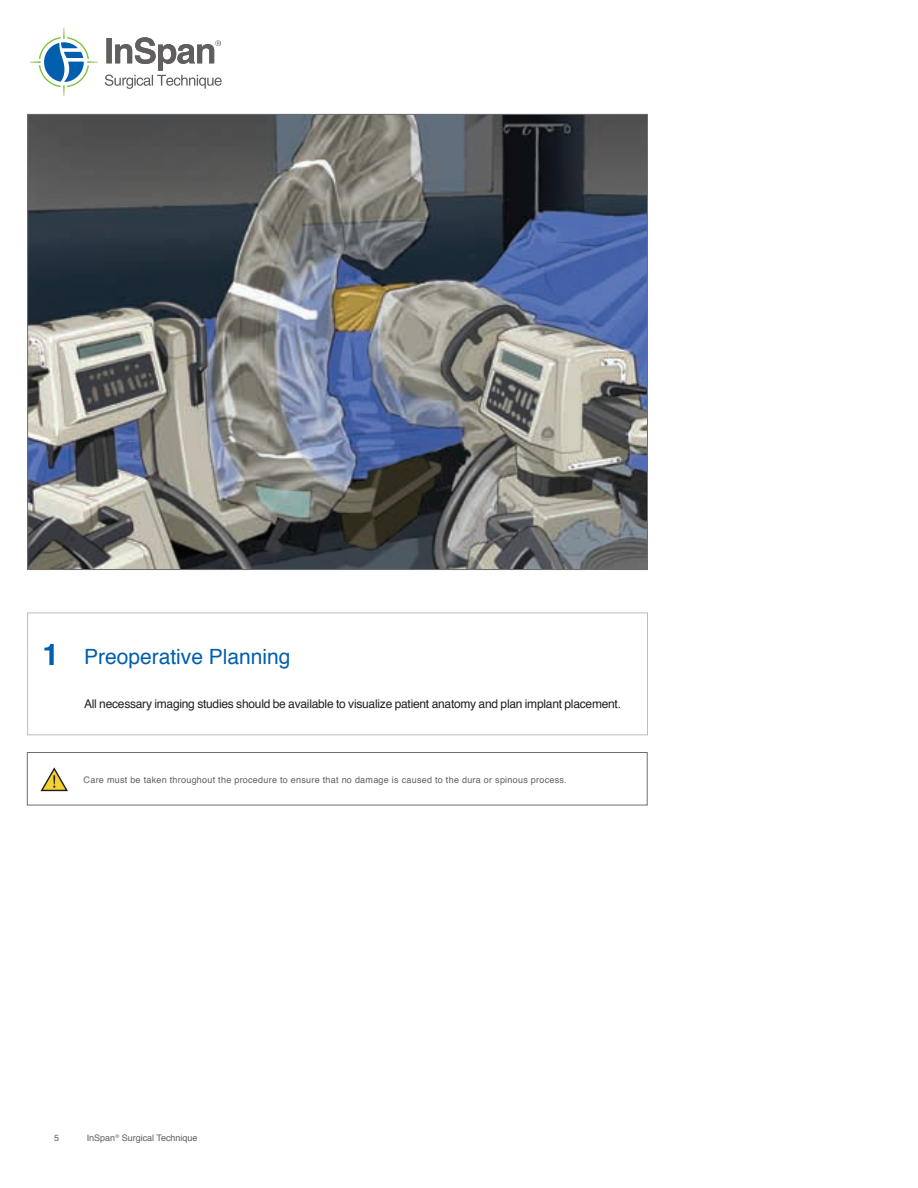
<style>
.page{position:relative;width:918px;height:1188px;background:#fff}
.page>*{position:absolute;margin:0;border:0;box-sizing:border-box;transform-origin:0 0}
.t1{font:700 30px "Helvetica";color:#015fae}
.t2{font:21px "Helvetica";color:#015fae}
.t3{font:12px "Helvetica";letter-spacing:-.02em;color:#231f20}
.t4{font:9px "Helvetica";letter-spacing:.03em;color:#605e5f}
.t5{font:9px "Helvetica";color:#605e5f}
</style>
<div class="page">
<svg style="left:105px;top:37px;width:117px;height:52px"></svg>
<svg style="left:30px;top:28px;width:68px;height:68px"></svg>
<div style="left:27px;top:752px;width:621px;height:53px;border:1px solid #6c6d70"></div>
<div style="left:27px;top:613px;width:621px;height:122px;border:1px solid #bcbdc0"></div>
<img style="left:29px;top:116px;width:617px;height:452px">
<svg style="left:41px;top:767px;width:27px;height:24px"></svg>
<h1 class="t1" style="left:42px;top:630px;width:18px">1</h1>
<h2 class="t2" style="left:84px;top:640px;width:208px">Preoperative Planning</h2>
<p class="t3" style="left:84px;top:695px;width:538px">All necessary imaging studies should be available to visualize patient anatomy and plan implant placement.</p>
<p class="t4" style="left:84px;top:773px;width:485px">Care must be taken throughout the procedure to ensure that no damage is caused to the dura or spinous process.</p>
<p class="t4" style="left:54px;top:1131px;width:7px">5</p>
<p class="t5" style="left:87px;top:1131px;width:112px">InSpan<sup>®</sup> Surgical Technique</p>
</div>
